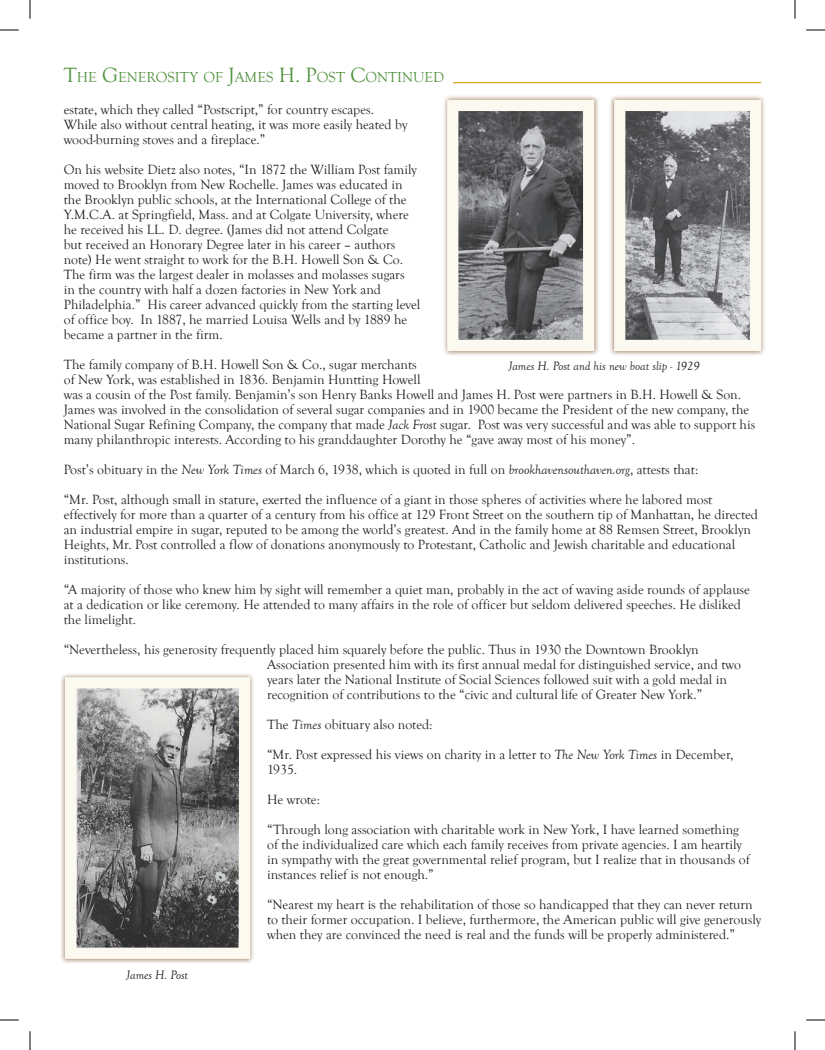
<style>
.page{position:relative;width:825px;height:1050px;background:#fff}
.page>*{position:absolute;margin:0;border:0;box-sizing:border-box;transform-origin:0 0}
.t1{font:14.88px "Goudy Old Style T";color:#51923e}
.t2{font:13.75px/15px "Goudy Old Style T";color:#231f20}
.t3{font:italic 12.5px "Goudy Old Style T";color:#231f20}
.s1{font-size:21.25px}
.s2{font-style:italic}
</style>
<div class="page">
<div style="left:442px;top:95px;width:157px;height:261px;background:#7b5125;opacity:.75"></div>
<img style="left:459px;top:112px;width:123px;height:227px">
<div style="left:447px;top:100px;width:147px;height:251px;border:11px solid #fcf9f1"></div>
<div style="left:609px;top:95px;width:157px;height:261px;background:#7b5125;opacity:.75"></div>
<img style="left:626px;top:112px;width:123px;height:227px">
<div style="left:614px;top:100px;width:147px;height:251px;border:11px solid #fcf9f1"></div>
<div style="left:60px;top:672px;width:195px;height:292px;background:#7b5125;opacity:.75"></div>
<img style="left:77px;top:689px;width:161px;height:258px">
<div style="left:65px;top:677px;width:185px;height:282px;border:11px solid #fcf9f1"></div>
<hr style="left:453px;top:82px;width:308px;height:1px;background:#dca625">
<svg style="left:0;top:29px;width:19px;height:2px"></svg>
<svg style="left:806px;top:29px;width:19px;height:2px"></svg>
<svg style="left:0;top:1019px;width:19px;height:2px"></svg>
<svg style="left:806px;top:1019px;width:19px;height:2px"></svg>
<svg style="left:29px;top:0;width:2px;height:19px"></svg>
<svg style="left:29px;top:1031px;width:2px;height:19px"></svg>
<svg style="left:794px;top:0;width:2px;height:19px"></svg>
<svg style="left:794px;top:1031px;width:2px;height:19px"></svg>
<p class="t1" style="left:64px;top:69px;width:382px"><span class="s1">T</span>HE <span class="s1">G</span>ENEROSITY OF <span class="s1">J</span>AMES <span class="s1">H. P</span>OST <span class="s1">C</span>ONTINUED</p>
<p class="t2" style="left:64px;top:102px;width:345px">estate, which they called “Postscript,” for country escapes.<br>While also without central heating, it was more easily heated by wood-burning stoves and a fireplace.”</p>
<p class="t2" style="left:64px;top:162px;width:358px">On his website Dietz also notes, “In 1872 the William Post family moved to Brooklyn from New Rochelle. James was educated in the Brooklyn public schools, at the International College of the Y.M.C.A. at Springfield, Mass. and at Colgate University, where he received his LL. D. degree. (James did not attend Colgate<br>but received an Honorary Degree later in his career – authors note) He went straight to work for the B.H. Howell Son &amp; Co.<br>The firm was the largest dealer in molasses and molasses sugars<br>in the country with half a dozen factories in New York and Philadelphia.” His career advanced quickly from the starting level of office boy. In 1887, he married Louisa Wells and by 1889 he became a partner in the firm.</p>
<p class="t2" style="left:64px;top:357px;width:693px">The family company of B.H. Howell Son &amp; Co., sugar merchants<br>of New York, was established in 1836. Benjamin Huntting Howell<br>was a cousin of the Post family. Benjamin’s son Henry Banks Howell and James H. Post were partners in B.H. Howell &amp; Son.<br>James was involved in the consolidation of several sugar companies and in 1900 became the President of the new company, the National Sugar Refining Company, the company that made <span class="s2">Jack Frost</span> sugar. Post was very successful and was able to support his many philanthropic interests. According to his granddaughter Dorothy he “gave away most of his money”.</p>
<p class="t2" style="left:64px;top:454px;width:650px;line-height:30px">Post’s obituary in the <span class="s2">New York Times</span> of March 6, 1938, which is quoted in full on <span class="s2">brookhavensouthaven.org</span>, attests that: “Mr. Post, although small in stature, exerted the influence of a giant in those spheres of activities where he labored most</p>
<p class="t2" style="left:64px;top:507px;width:696px">effectively for more than a quarter of a century from his office at 129 Front Street on the southern tip of Manhattan, he directed an industrial empire in sugar, reputed to be among the world’s greatest. And in the family home at 88 Remsen Street, Brooklyn Heights, Mr. Post controlled a flow of donations anonymously to Protestant, Catholic and Jewish charitable and educational institutions.</p>
<p class="t2" style="left:64px;top:582px;width:688px">“A majority of those who knew him by sight will remember a quiet man, probably in the act of waving aside rounds of applause at a dedication or like ceremony. He attended to many affairs in the role of officer but seldom delivered speeches. He disliked the limelight.</p>
<p class="t2" style="left:267px;top:642px;width:475px;text-indent:-203px">“Nevertheless, his generosity frequently placed him squarely before the public. Thus in 1930 the Downtown Brooklyn Association presented him with its first annual medal for distinguished service, and two years later the National Institute of Social Sciences followed suit with a gold medal in recognition of contributions to the “civic and cultural life of Greater New York.”</p>
<p class="t2" style="left:267px;top:709px;width:468px;line-height:30px">The <span class="s2">Times</span> obituary also noted:<br>“Mr. Post expressed his views on charity in a letter to <span class="s2">The New York Times</span> in December,</p>
<p class="t2" style="left:267px;top:754px;width:473px;line-height:30px">1935.<br>He wrote:<br>“Through long association with charitable work in New York, I have learned something</p>
<p class="t2" style="left:267px;top:837px;width:484px">of the individualized care which each family receives from private agencies. I am heartily in sympathy with the great governmental relief program, but I realize that in thousands of instances relief is not enough.”</p>
<p class="t2" style="left:267px;top:897px;width:496px">“Nearest my heart is the rehabilitation of those so handicapped that they can never return to their former occupation. I believe, furthermore, the American public will give generously when they are convinced the need is real and the funds will be properly administered.”</p>
<p class="t3" style="left:509px;top:359px;width:193px">James H. Post and his new boat slip - 1929</p>
<p class="t3" style="left:126px;top:968px;width:63px">James H. Post</p>
</div>
